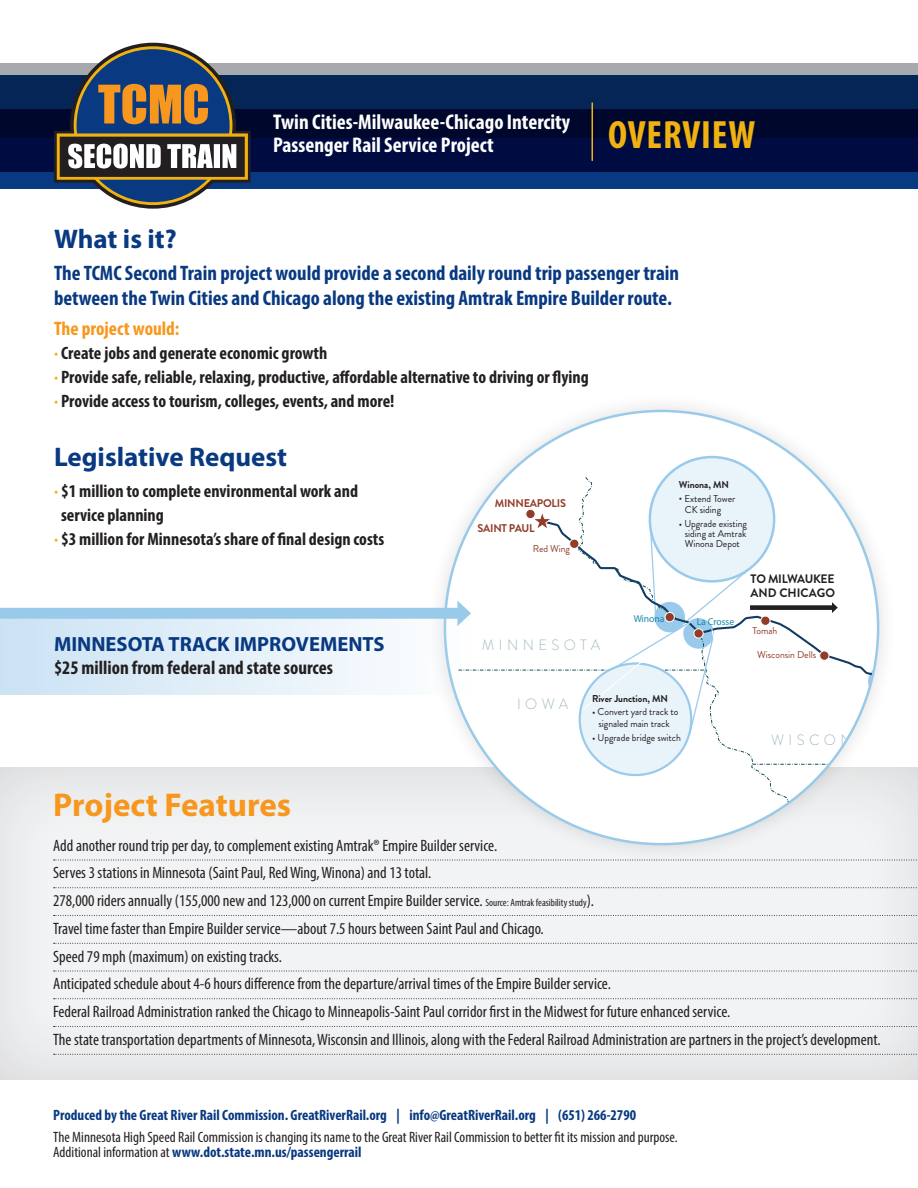
<style>
.page{position:relative;width:918px;height:1188px;background:#fff}
.page>*{position:absolute;margin:0;border:0;box-sizing:border-box;transform-origin:0 0}
.t1{font:700 condensed 39.6px "Myriad Pro";letter-spacing:.02em;color:#efb211}
.t2{font:700 33px "Myriad Pro";color:#f7971d}
.t3{font:700 27px "Myriad Pro";color:#083981}
.t4{font:700 condensed 21.3px/23px "Myriad Pro";color:#fff}
.t5{font:700 condensed 21px/25.2px "Myriad Pro";color:#083981}
.t6{font:700 20.55px "Myriad Pro";color:#083981}
.t7{font:700 condensed 19.5px "Myriad Pro";color:#f7971d}
.t8{font:700 condensed 19.2px "Myriad Pro";color:#231f20}
.t9{font:700 condensed 18px/24px "Myriad Pro";color:#231f20}
.t10{font:condensed 16.5px/27.8px "Myriad Pro";color:#231f20}
.t11{font:condensed 15px/15px "Myriad Pro";color:#231f20}
.t12{font:700 condensed 15px "Myriad Pro";color:#083981}
.t13{font:300 15px "Brandon Grotesque";letter-spacing:.3em;color:#a4bac2}
.t14{font:700 12.3px/14.4px "Brandon Grotesque";letter-spacing:-.025em;color:#231f20}
.t15{font:700 11.25px "Brandon Grotesque";letter-spacing:-.025em;color:#913d2a}
.t16{font:9.9px/10.2px "Brandon Grotesque";letter-spacing:-.005em;color:#231f20;text-align:center}
.t17{font:9.9px "Brandon Grotesque";letter-spacing:-.005em;color:#913d2a}
.t18{font:700 9.9px "Brandon Grotesque";letter-spacing:-.005em;color:#231f20}
.t19{font:900 9.9px "Brandon Grotesque";letter-spacing:-.005em;color:#188aab}
.s1{color:#efb211}
.s2{font-size:10.5px}
.s3{font-weight:700;color:#083981}
</style>
<div class="page">
<div style="left:0;top:766px;width:918px;height:315px;background:#231f20;opacity:.15"></div>
<svg style="left:54px;top:860px;width:864px;height:1px"></svg>
<svg style="left:54px;top:887px;width:864px;height:1px"></svg>
<svg style="left:54px;top:915px;width:864px;height:1px"></svg>
<svg style="left:54px;top:943px;width:864px;height:1px"></svg>
<svg style="left:54px;top:971px;width:864px;height:1px"></svg>
<svg style="left:54px;top:998px;width:864px;height:1px"></svg>
<svg style="left:54px;top:1026px;width:864px;height:1px"></svg>
<svg style="left:54px;top:1054px;width:864px;height:1px"></svg>
<div style="left:425px;top:391px;width:473px;height:473px;background:#231f20;opacity:.15"></div>
<div style="left:445px;top:411px;width:433px;height:433px;background:#fff;border-radius:50%"></div>
<svg style="left:540px;top:765px;width:338px;height:79px"></svg>
<svg style="left:578px;top:477px;width:216px;height:367px"></svg>
<div style="left:525px;top:509px;width:11px;height:10px;border:1px solid #fff;border-radius:50%"></div>
<svg style="left:579px;top:662px;width:113px;height:114px"></svg>
<div style="left:650px;top:457px;width:124px;height:124px;background:#e9f3fa;border-radius:50%"></div>
<div style="left:0;top:613px;width:472px;height:82px;background:linear-gradient(to right,#cce3f4,#fbfcfd)"></div>
<div style="left:0;top:608px;width:458px;height:11px;background:#9acaea"></div>
<svg style="left:457px;top:510px;width:422px;height:255px"></svg>
<div style="left:0;top:109px;width:918px;height:79px;background:#083981"></div>
<div style="left:0;top:75px;width:918px;height:96px;background:#000c41"></div>
<svg style="left:0;top:63px;width:918px;height:75px;fill:#052557"></svg>
<svg style="left:48px;top:42px;width:209px;height:167px"></svg>
<hr style="left:592px;top:103px;width:1px;height:58px;background:#efb211">
<p class="t4" style="left:273px;top:110px;width:299px">Twin Cities-Milwaukee-Chicago Intercity<br>Passenger Rail Service Project</p>
<h1 class="t1" style="left:608px;top:110px;width:149px">OVERVIEW</h1>
<h3 class="t3" style="left:54px;top:221px;width:124px">What is it?</h3>
<p class="t5" style="left:54px;top:260px;width:627px">The TCMC Second Train project would provide a second daily round trip passenger train between the Twin Cities and Chicago along the existing Amtrak Empire Builder route.</p>
<p class="t7" style="left:54px;top:317px;width:127px">The project would:</p>
<p class="t9" style="left:54px;top:341px;width:536px"><span class="s1">·</span> Create jobs and generate economic growth<br><span class="s1">·</span> Provide safe, reliable, relaxing, productive, affordable alternative to driving or flying <span class="s1">·</span> Provide access to tourism, colleges, events, and more!</p>
<h3 class="t3" style="left:54px;top:439px;width:235px">Legislative Request</h3>
<p class="t9" style="left:54px;top:479px;width:306px"><span class="s1">·</span> $1 million to complete environmental work and</p>
<p class="t9" style="left:61px;top:503px;width:104px">service planning</p>
<p class="t9" style="left:54px;top:527px;width:332px"><span class="s1">·</span> $3 million for Minnesota’s share of final design costs</p>
<p class="t6" style="left:54px;top:630px;width:332px">MINNESOTA TRACK IMPROVEMENTS</p>
<p class="t8" style="left:54px;top:655px;width:281px">$25 million from federal and state sources</p>
<p class="t15" style="left:495px;top:495px;width:73px">MINNEAPOLIS</p>
<p class="t15" style="left:478px;top:521px;width:59px">SAINT PAUL</p>
<p class="t17" style="left:533px;top:541px;width:39px">Red Wing</p>
<p class="t13" style="left:482px;top:635px;width:120px">MINNESOTA</p>
<p class="t19" style="left:634px;top:612px;width:32px">Winona</p>
<p class="t18" style="left:679px;top:478px;width:52px">Winona, MN</p>
<p class="t16" style="left:685px;top:494px;width:52px;text-align:left;text-indent:-6px">• Extend Tower<br>CK siding</p>
<p class="t16" style="left:679px;top:518px;width:70px">• Upgrade existing siding at Amtrak<br>Winona Depot</p>
<p class="t19" style="left:697px;top:616px;width:39px">La Crosse</p>
<p class="t14" style="left:751px;top:572px;width:86px">TO MILWAUKEE<br>AND CHICAGO</p>
<p class="t17" style="left:753px;top:623px;width:26px">Tomah</p>
<p class="t17" style="left:757px;top:648px;width:61px">Wisconsin Dells</p>
<p class="t13" style="left:517px;top:694px;width:53px">IOWA</p>
<p class="t18" style="left:592px;top:692px;width:77px">River Junction, MN</p>
<p class="t16" style="left:592px;top:706px;width:88px;line-height:11.7px">• Convert yard track to signaled main track</p>
<p class="t16" style="left:592px;top:733px;width:90px">• Upgrade bridge switch</p>
<p class="t13" style="left:771px;top:730px;width:118px">WISCONSIN</p>
<h2 class="t2" style="left:53px;top:784px;width:239px">Project Features</h2>
<p class="t10" style="left:53px;top:831px;width:829px">Add another round trip per day, to complement existing Amtrak® Empire Builder service.<br>Serves 3 stations in Minnesota (Saint Paul, Red Wing, Winona) and 13 total.<br>278,000 riders annually (155,000 new and 123,000 on current Empire Builder service. <span class="s2">Source: Amtrak feasibility study</span>).<br>Travel time faster than Empire Builder service—about 7.5 hours between Saint Paul and Chicago.<br>Speed 79 mph (maximum) on existing tracks.<br>Anticipated schedule about 4-6 hours difference from the departure/arrival times of the Empire Builder service.<br>Federal Railroad Administration ranked the Chicago to Minneapolis-Saint Paul corridor first in the Midwest for future enhanced service.<br>The state transportation departments of Minnesota, Wisconsin and Illinois, along with the Federal Railroad Administration are partners in the project’s development.</p>
<p class="t12" style="left:53px;top:1106px;width:584px">Produced by the Great River Rail Commission. GreatRiverRail.org | info@GreatRiverRail.org | (651) 266-2790</p>
<p class="t11" style="left:53px;top:1130px;width:626px">The Minnesota High Speed Rail Commission is changing its name to the Great River Rail Commission to better fit its mission and purpose.<br>Additional information at <span class="s3">www.dot.state.mn.us/passengerrail</span></p>
</div>
